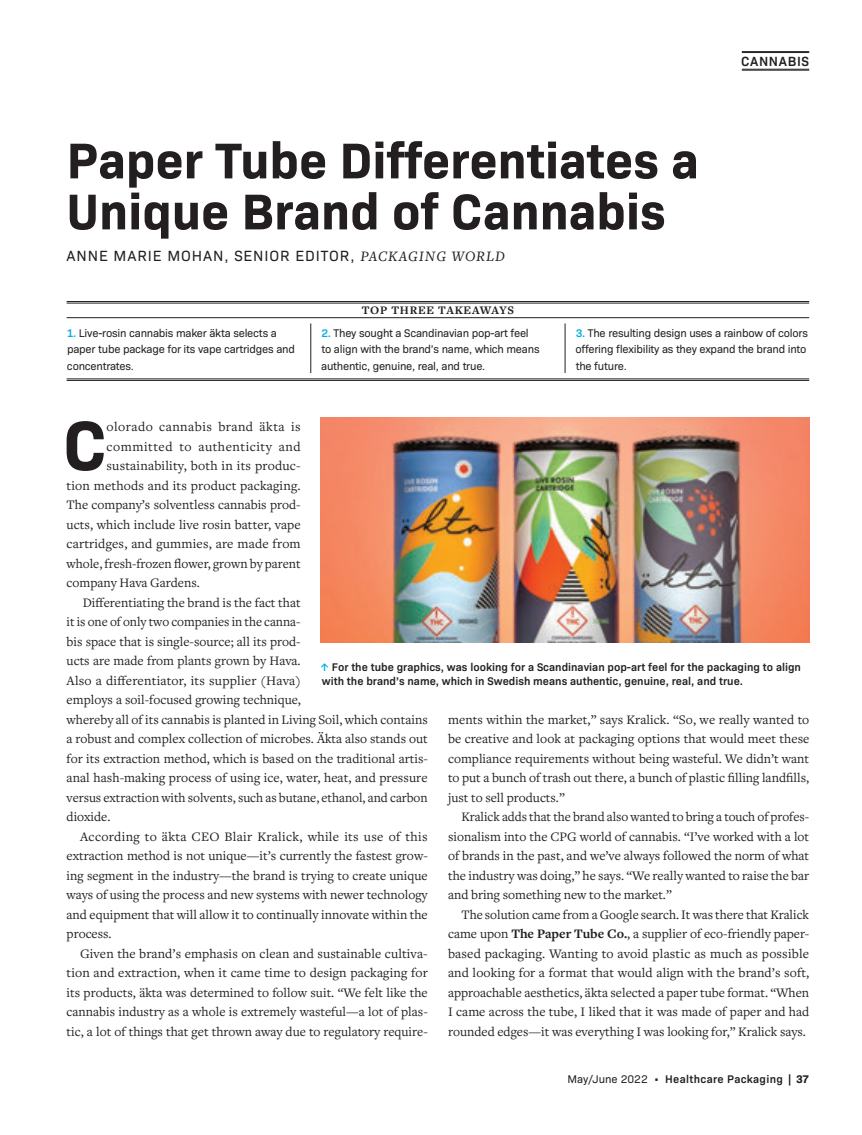
<style>
.page{position:relative;width:862px;height:1135px;background:#fff}
.page>*{position:absolute;margin:0;border:0;box-sizing:border-box;transform-origin:0 0}
.t1{font:700 70.8px "Bio Sans";color:#231f20}
.t2{font:700 51px/51px "Bio Sans";color:#231f20}
.t3{font:15px "Bio Sans";letter-spacing:.06em;color:#231f20}
.t4{font:13.5px/19.5px "Freight Text Pro";color:#231f20;text-align:justify}
.t5{font:13.5px "Freight Text Pro";letter-spacing:.035em;color:#231f20}
.t6{font:13.5px "Freight Text Pro";letter-spacing:.02em;color:#231f20}
.t7{font:600 13.5px "Bio Sans";color:#231f20}
.t8{font:700 12px "Freight Text Pro";letter-spacing:.06em;color:#231f20}
.t9{font:11.25px/16.5px "Bio Sans";letter-spacing:-.02em;color:#231f20}
.t10{font:600 11.25px/13.5px "Bio Sans";color:#231f20}
.t11{font:600 11.25px "Bio Sans";letter-spacing:.025em;color:#231f20}
.s1{font-family:"Freight Text Pro";font-style:italic}
.s2{font-weight:600;color:#00afdf}
.s3{color:#00afdf}
.s4{font-weight:700}
.s5{font-weight:400}
</style>
<div class="page">
<hr style="left:67px;top:379px;width:742px;height:1px;background:#231f20">
<hr style="left:67px;top:380px;width:742px;height:1px;background:#231f20">
<hr style="left:310px;top:323px;width:1px;height:50px;background:#231f20">
<hr style="left:565px;top:323px;width:1px;height:50px;background:#231f20">
<hr style="left:67px;top:301px;width:742px;height:1px;background:#231f20">
<hr style="left:67px;top:303px;width:742px;height:1px;background:#231f20">
<hr style="left:67px;top:317px;width:742px;height:1px;background:#231f20">
<img style="left:321px;top:418px;width:488px;height:225px">
<hr style="left:742px;top:51px;width:67px;height:1px;background:#231f20">
<hr style="left:742px;top:52px;width:67px;height:1px;background:#231f20">
<hr style="left:742px;top:69px;width:67px;height:1px;background:#231f20">
<hr style="left:742px;top:70px;width:67px;height:1px;background:#231f20">
<h2 class="t2" style="left:67px;top:131px;width:634px">Paper Tube Differentiates a<br>Unique Brand of Cannabis</h2>
<p class="t3" style="left:67px;top:245px;width:440px">ANNE MARIE MOHAN, SENIOR EDITOR, <span class="s1">PACKAGING WORLD</span></p>
<p class="t8" style="left:362px;top:303px;width:154px">TOP THREE TAKEAWAYS</p>
<p class="t7" style="left:741px;top:51px;width:70px">CANNABIS</p>
<p class="t9" style="left:67px;top:324px;width:230px"><span class="s2">1.</span> Live-rosin cannabis maker äkta selects a paper tube package for its vape cartridges and concentrates.</p>
<p class="t9" style="left:321px;top:324px;width:220px"><span class="s2">2.</span> They sought a Scandinavian pop-art feel to align with the brand’s name, which means authentic, genuine, real, and true.</p>
<p class="t9" style="left:575px;top:324px;width:234px"><span class="s2">3.</span> The resulting design uses a rainbow of colors offering flexibility as they expand the brand into the future.</p>
<h1 class="t1" style="left:63px;top:391px;width:45px">C</h1>
<p class="t5" style="left:107px;top:418px;width:196px">olorado cannabis brand äkta is</p>
<p class="t5" style="left:107px;top:437px;width:196px">committed to authenticity and</p>
<p class="t4" style="left:107px;top:456px;width:196px">sustainability, both in its produc-</p>
<p class="t4" style="left:67px;top:475px;width:235px">tion methods and its product packaging.</p>
<p class="t4" style="left:67px;top:495px;width:235px">The company’s solventless cannabis prod-</p>
<p class="t4" style="left:67px;top:514px;width:235px">ucts, which include live rosin batter, vape</p>
<p class="t4" style="left:67px;top:534px;width:236px">cartridges, and gummies, are made from</p>
<p class="t4" style="left:67px;top:553px;width:236px">whole, fresh-frozen flower, grown by parent</p>
<p class="t4" style="left:67px;top:573px;width:135px">company Hava Gardens.</p>
<p class="t4" style="left:83px;top:592px;width:219px">Differentiating the brand is the fact that</p>
<p class="t4" style="left:67px;top:612px;width:236px">it is one of only two companies in the canna-</p>
<p class="t4" style="left:67px;top:631px;width:236px">bis space that is single-source; all its prod-</p>
<p class="t4" style="left:67px;top:651px;width:236px">ucts are made from plants grown by Hava.</p>
<p class="t4" style="left:67px;top:670px;width:236px">Also a differentiator, its supplier (Hava)</p>
<p class="t4" style="left:67px;top:690px;width:236px">employs a soil-focused growing technique,</p>
<p class="t4" style="left:67px;top:709px;width:363px">whereby all of its cannabis is planted in Living Soil, which contains</p>
<p class="t4" style="left:67px;top:729px;width:363px">a robust and complex collection of microbes. Äkta also stands out</p>
<p class="t4" style="left:67px;top:748px;width:363px">for its extraction method, which is based on the traditional artis-</p>
<p class="t4" style="left:67px;top:768px;width:362px">anal hash-making process of using ice, water, heat, and pressure</p>
<p class="t4" style="left:67px;top:787px;width:363px">versus extraction with solvents, such as butane, ethanol, and carbon</p>
<p class="t4" style="left:67px;top:807px;width:45px">dioxide.</p>
<p class="t6" style="left:80px;top:827px;width:349px">According to äkta CEO Blair Kralick, while its use of this</p>
<p class="t4" style="left:67px;top:846px;width:363px">extraction method is not unique—it’s currently the fastest grow-</p>
<p class="t4" style="left:67px;top:865px;width:363px">ing segment in the industry—the brand is trying to create unique</p>
<p class="t4" style="left:67px;top:885px;width:363px">ways of using the process and new systems with newer technology</p>
<p class="t4" style="left:67px;top:904px;width:363px">and equipment that will allow it to continually innovate within the</p>
<p class="t4" style="left:67px;top:924px;width:47px">process.</p>
<p class="t4" style="left:80px;top:943px;width:349px">Given the brand’s emphasis on clean and sustainable cultiva-</p>
<p class="t4" style="left:67px;top:963px;width:363px">tion and extraction, when it came time to design packaging for</p>
<p class="t4" style="left:67px;top:982px;width:363px">its products, äkta was determined to follow suit. “We felt like the</p>
<p class="t4" style="left:67px;top:1002px;width:363px">cannabis industry as a whole is extremely wasteful—a lot of plas-</p>
<p class="t4" style="left:67px;top:1021px;width:363px">tic, a lot of things that get thrown away due to regulatory require-</p>
<p class="t10" style="left:320px;top:660px;width:482px"><span class="s3">↑</span> For the tube graphics, was looking for a Scandinavian pop-art feel for the packaging to align with the brand’s name, which in Swedish means authentic, genuine, real, and true.</p>
<p class="t4" style="left:448px;top:709px;width:363px">ments within the market,” says Kralick. “So, we really wanted to be creative and look at packaging options that would meet these compliance requirements without being wasteful. We didn’t want to put a bunch of trash out there, a bunch of plastic filling landfills, just to sell products.”</p>
<p class="t4" style="left:448px;top:807px;width:363px;text-indent:14px">Kralick adds that the brand also wanted to bring a touch of profes&shy;sionalism into the CPG world of cannabis. “I’ve worked with a lot of brands in the past, and we’ve always followed the norm of what the industry was doing,” he says. “We really wanted to raise the bar and bring something new to the market.”</p>
<p class="t4" style="left:448px;top:904px;width:363px;text-indent:14px">The solution came from a Google search. It was there that Kralick came upon <span class="s4">The Paper Tube Co.</span>, a supplier of eco-friendly paper&shy;based packaging. Wanting to avoid plastic as much as possible and looking for a format that would align with the brand’s soft, approachable aesthetics, äkta selected a paper tube format. “When I came across the tube, I liked that it was made of paper and had rounded edges—it was everything I was looking for,” Kralick says.</p>
<p class="t11" style="left:567px;top:1071px;width:243px"><span class="s5">May/June 2022 •</span> Healthcare Packaging <span class="s4">| 37</span></p>
</div>
